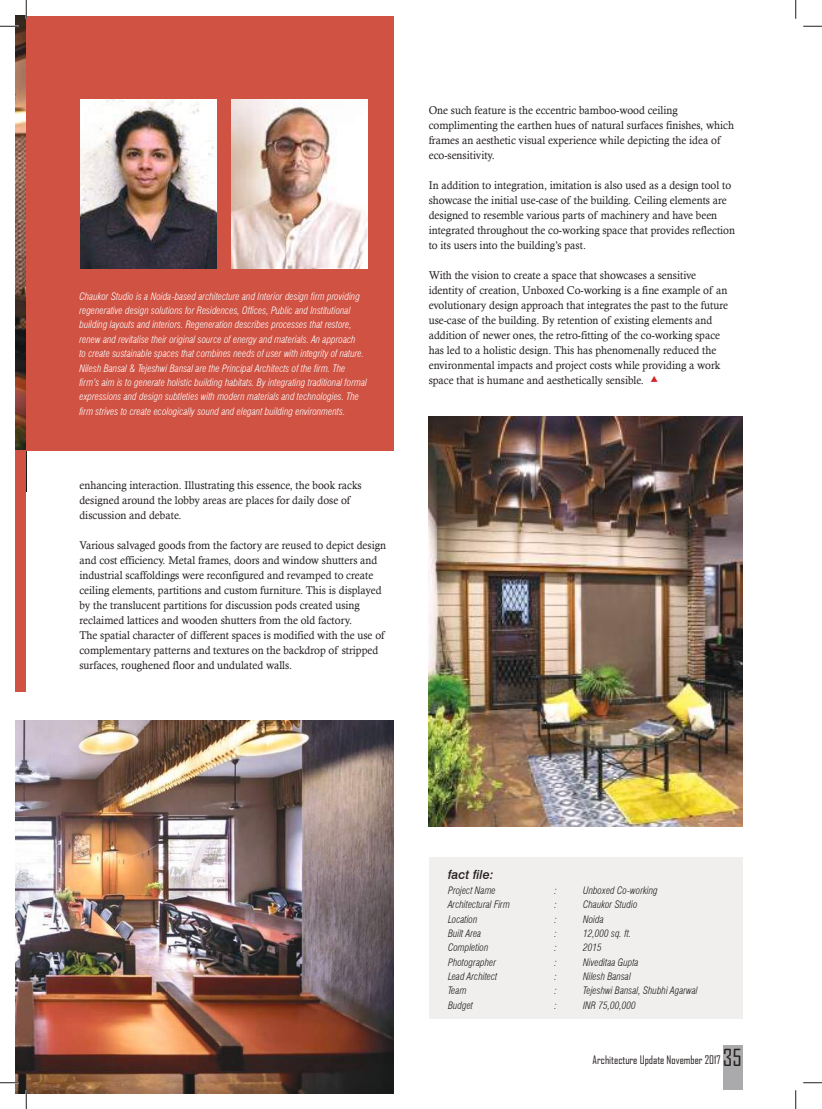
<style>
.page{position:relative;width:822px;height:1109px;background:#fff}
.page>*{position:absolute;margin:0;border:0;box-sizing:border-box;transform-origin:0 0}
.t1{font:italic 500 12.5px "Swiss 721 BT";color:#241f1f}
.t2{font:11.25px/15px "Calisto";color:#241f1f;scale:.96 1}
.t3{font:11.25px "Agency FB";color:#241f1f}
.t4{font:italic 300 condensed 10px/14.4px "Swiss 721 BT";color:#fff}
.t5{font:italic 300 condensed 10px "Swiss 721 BT";color:#241f1f}
.s1{font-size:22.5px}
</style>
<div class="page">
<img style="left:16px;top:16px;width:10px;height:434px">
<div style="left:722px;top:1045px;width:20px;height:45px;background:#aaaaac"></div>
<div style="left:16px;top:450px;width:10px;height:241px;background:#cf5243"></div>
<div style="left:26px;top:16px;width:367px;height:434px;background:#cf5243"></div>
<img style="left:80px;top:99px;width:136px;height:169px">
<img style="left:231px;top:99px;width:136px;height:169px">
<div style="left:428px;top:857px;width:314px;height:161px;background:#f0efee"></div>
<img style="left:428px;top:416px;width:314px;height:410px">
<img style="left:16px;top:720px;width:377px;height:373px">
<svg style="left:0;top:25px;width:19px;height:2px"></svg>
<svg style="left:803px;top:25px;width:18px;height:2px"></svg>
<svg style="left:0;top:1081px;width:19px;height:2px"></svg>
<svg style="left:803px;top:1082px;width:18px;height:1px"></svg>
<svg style="left:25px;top:0;width:2px;height:19px"></svg>
<svg style="left:25px;top:1090px;width:2px;height:18px"></svg>
<svg style="left:795px;top:0;width:1px;height:19px"></svg>
<svg style="left:795px;top:1090px;width:1px;height:18px"></svg>
<p class="t4" style="left:79px;top:289px;width:289px">Chaukor Studio is a Noida-based architecture and Interior design firm providing regenerative design solutions for Residences, Offices, Public and Institutional building layouts and interiors. Regeneration describes processes that restore, renew and revitalise their original source of energy and materials. An approach<br>to create sustainable spaces that combines needs of user with integrity of nature.<br>Nilesh Bansal &amp; Tejeshwi Bansal are the Principal Architects of the firm. The firm’s aim is to generate holistic building habitats. By integrating traditional formal expressions and design subtleties with modern materials and technologies. The firm strives to create ecologically sound and elegant building environments.</p>
<p class="t2" style="left:79px;top:478px;width:295px">enhancing interaction. Illustrating this essence, the book racks designed around the lobby areas are places for daily dose of discussion and debate.</p>
<p class="t2" style="left:79px;top:538px;width:321px">Various salvaged goods from the factory are reused to depict design and cost efficiency. Metal frames, doors and window shutters and industrial scaffoldings were reconfigured and revamped to create ceiling elements, partitions and custom furniture. This is displayed by the translucent partitions for discussion pods created using reclaimed lattices and wooden shutters from the old factory.<br>The spatial character of different spaces is modified with the use of complementary patterns and textures on the backdrop of stripped surfaces, roughened floor and undulated walls.</p>
<p class="t2" style="left:428px;top:103px;width:319px">One such feature is the eccentric bamboo-wood ceiling complimenting the earthen hues of natural surfaces finishes, which frames an aesthetic visual experience while depicting the idea of eco-sensitivity.</p>
<p class="t2" style="left:428px;top:178px;width:320px">In addition to integration, imitation is also used as a design tool to showcase the initial use-case of the building. Ceiling elements are designed to resemble various parts of machinery and have been integrated throughout the co-working space that provides reflection to its users into the building’s past.</p>
<p class="t2" style="left:428px;top:267px;width:313px">With the vision to create a space that showcases a sensitive identity of creation, Unboxed Co-working is a fine example of an evolutionary design approach that integrates the past to the future use-case of the building. By retention of existing elements and addition of newer ones, the retro-fitting of the co-working space has led to a holistic design. This has phenomenally reduced the environmental impacts and project costs while providing a work space that is humane and aesthetically sensible.</p>
<p class="t1" style="left:448px;top:867px;width:47px">fact file:</p>
<p class="t5" style="left:448px;top:884px;width:49px">Project Name</p>
<p class="t5" style="left:554px;top:884px;width:4px">:</p>
<p class="t5" style="left:583px;top:884px;width:76px">Unboxed Co-working</p>
<p class="t5" style="left:448px;top:898px;width:63px">Architectural Firm</p>
<p class="t5" style="left:554px;top:898px;width:4px">:</p>
<p class="t5" style="left:583px;top:898px;width:56px">Chaukor Studio</p>
<p class="t5" style="left:448px;top:912px;width:31px">Location</p>
<p class="t5" style="left:554px;top:912px;width:4px">:</p>
<p class="t5" style="left:583px;top:912px;width:22px">Noida</p>
<p class="t5" style="left:448px;top:927px;width:35px">Built Area</p>
<p class="t5" style="left:554px;top:927px;width:4px">:</p>
<p class="t5" style="left:583px;top:927px;width:50px">12,000 sq. ft.</p>
<p class="t5" style="left:448px;top:941px;width:42px">Completion</p>
<p class="t5" style="left:554px;top:941px;width:4px">:</p>
<p class="t5" style="left:583px;top:941px;width:20px">2015</p>
<p class="t5" style="left:448px;top:955px;width:50px">Photographer</p>
<p class="t5" style="left:554px;top:955px;width:4px">:</p>
<p class="t5" style="left:583px;top:955px;width:57px">Niveditaa Gupta</p>
<p class="t5" style="left:448px;top:970px;width:51px">Lead Architect</p>
<p class="t5" style="left:554px;top:970px;width:4px">:</p>
<p class="t5" style="left:583px;top:970px;width:49px">Nilesh Bansal</p>
<p class="t5" style="left:448px;top:984px;width:20px">Team</p>
<p class="t5" style="left:554px;top:984px;width:4px">:</p>
<p class="t5" style="left:583px;top:984px;width:116px">Tejeshwi Bansal, Shubhi Agarwal</p>
<p class="t5" style="left:448px;top:999px;width:27px">Budget</p>
<p class="t5" style="left:554px;top:999px;width:4px">:</p>
<p class="t5" style="left:583px;top:999px;width:54px">INR 75,00,000</p>
<p class="t3" style="left:592px;top:1053px;width:150px">Architecture Update November 2017 <span class="s1">35</span></p>
</div>
